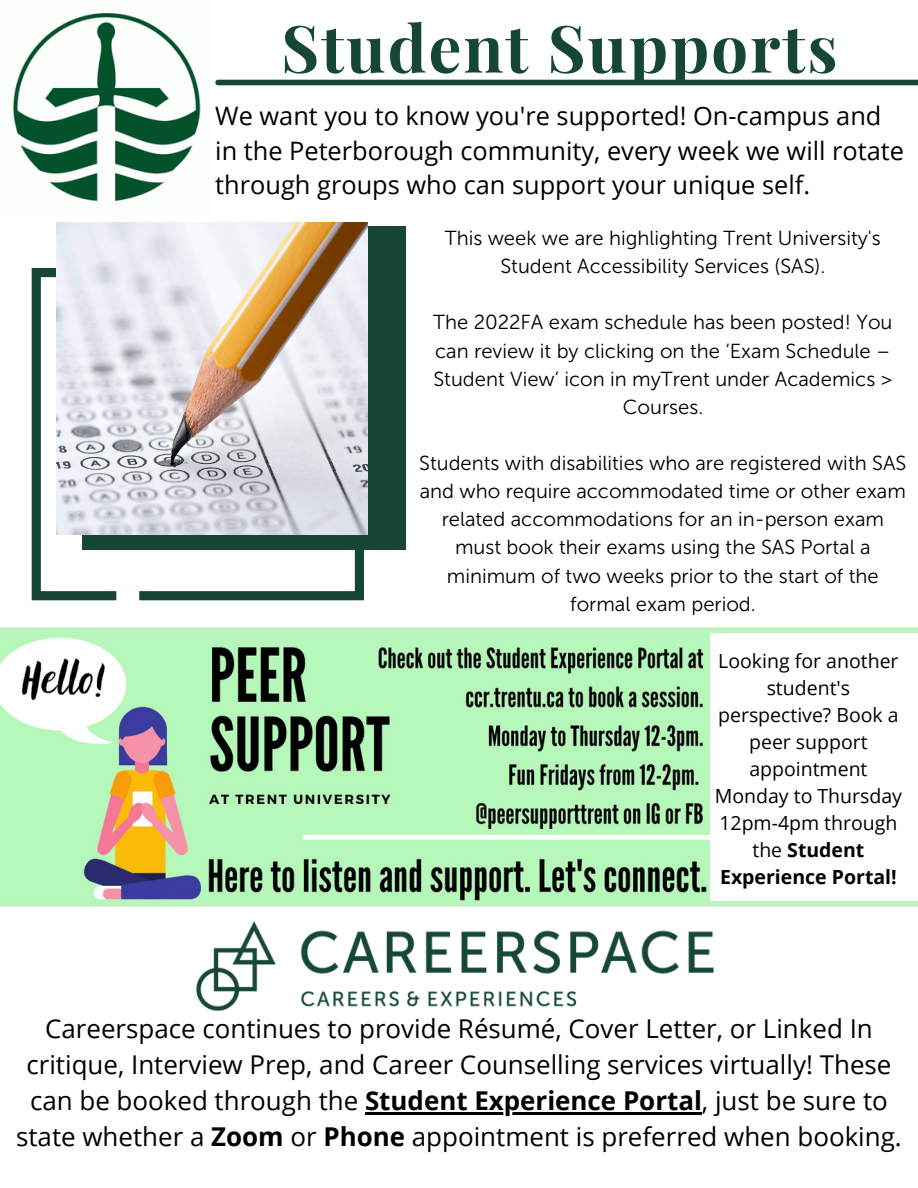
<style>
.page{position:relative;width:918px;height:1188px;background:#fff}
.page>*{position:absolute;margin:0;border:0;box-sizing:border-box;transform-origin:0 0}
.t1{font:700 65.25px "Playfair Display";letter-spacing:.03em;color:#154734}
.t2{font:25.95px/36px "Open Sans";color:#000;text-align:center}
.t3{font:25.35px/34.8px "Open Sans";color:#000}
.t4{font:20.25px/28.2px "Museo Sans 300";color:#000;text-align:center}
.t5{font:19.5px/27px "Open Sans";color:#000;text-align:center}
.s1{font-weight:700}
</style>
<div class="page">
<img style="left:0;top:633px;width:710px;height:268px">
<div style="left:0;top:627px;width:918px;height:6px;background:#baf3bd"></div>
<div style="left:0;top:901px;width:918px;height:6px;background:#baf3bd"></div>
<img style="left:196px;top:921px;width:518px;height:90px">
<div style="left:218px;top:80px;width:700px;height:5px;background:#154734"></div>
<img style="left:12px;top:12px;width:189px;height:190px">
<svg style="left:32px;top:268px;width:332px;height:332px"></svg>
<div style="left:82px;top:227px;width:323px;height:323px;background:#154734"></div>
<img style="left:56px;top:223px;width:312px;height:312px">
<hr style="left:365px;top:1112px;width:337px;height:3px;background:#000">
<h1 class="t1" style="left:281px;top:2px;width:558px">Student Supports</h1>
<p class="t3" style="left:215px;top:97px;width:690px">We want you to know you're supported! On-campus and in the Peterborough community, every week we will rotate through groups who can support your unique self.</p>
<p class="t4" style="left:445px;top:224px;width:437px">This week we are highlighting Trent University's<br>Student Accessibility Services (SAS).</p>
<p class="t4" style="left:433px;top:309px;width:461px">The 2022FA exam schedule has been posted! You can review it by clicking on the ‘Exam Schedule – Student View’ icon in myTrent under Academics &gt; Courses.</p>
<p class="t4" style="left:419px;top:449px;width:489px">Students with disabilities who are registered with SAS and who require accommodated time or other exam related accommodations for an in-person exam must book their exams using the SAS Portal a minimum of two weeks prior to the start of the formal exam period.</p>
<p class="t5" style="left:715px;top:647px;width:189px">Looking for another student's perspective? Book a peer support appointment<br>Monday to Thursday<br>12pm-4pm through the <span class="s1">Student<br>Experience Portal!</span></p>
<p class="t2" style="left:16px;top:1010px;width:887px">Careerspace continues to provide Résumé, Cover Letter, or Linked In critique, Interview Prep, and Career Counselling services virtually! These can be booked through the <span class="s1">Student Experience Portal</span>, just be sure to state whether a <span class="s1">Zoom</span> or <span class="s1">Phone</span> appointment is preferred when booking.</p>
</div>
